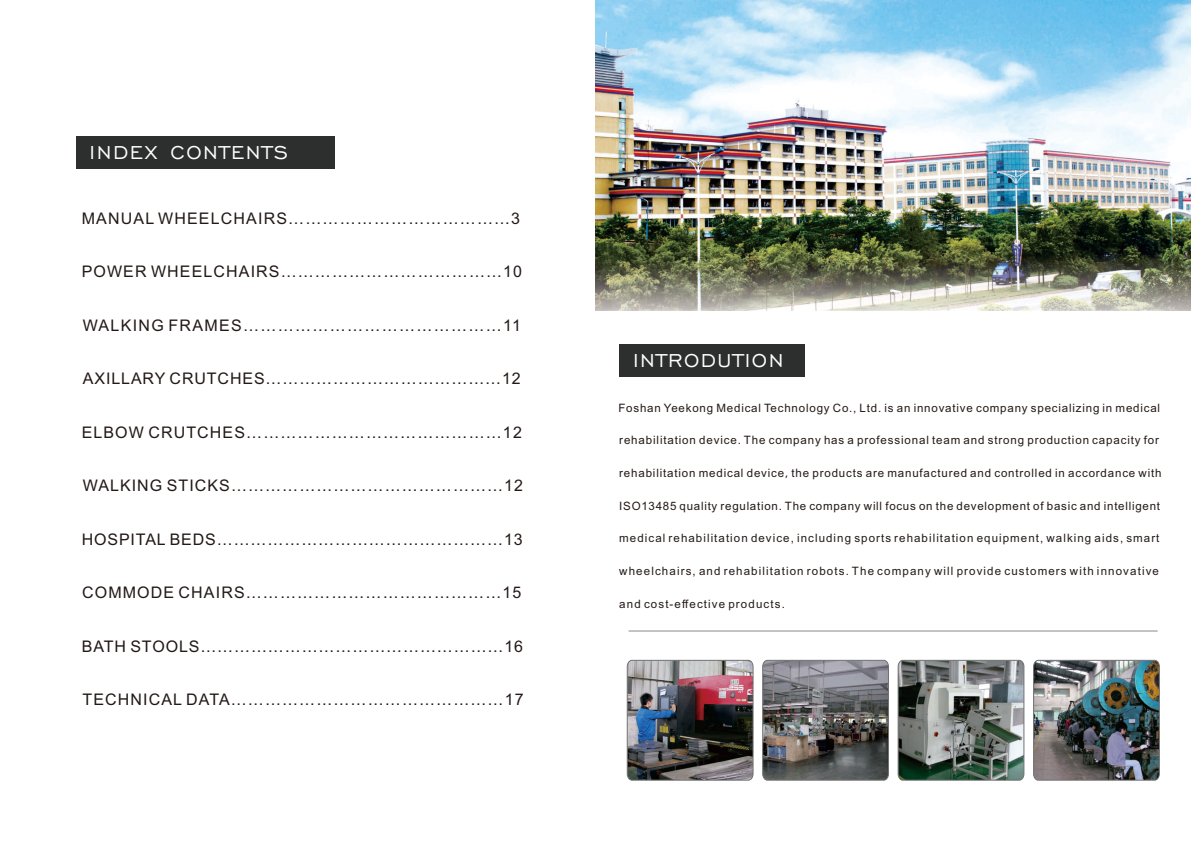
<style>
.page{position:relative;width:1191px;height:842px;background:#fff}
.page>*{position:absolute;margin:0;border:0;box-sizing:border-box;transform-origin:0 0}
.t1{font:24px "Engravers Gothic BT";letter-spacing:.065em;color:#fff}
.t2{font:16px "Arial";letter-spacing:.07em;color:#231916}
.t3{font:11.5px "Arial";letter-spacing:.075em;color:#231916}
.t4{font:11.5px "Arial";letter-spacing:.095em;color:#231916}
.s1{font-family:"Koz Go Pro"}
</style>
<div class="page">
<div style="left:76px;top:136px;width:258px;height:33px;background:#2d2f2f"></div>
<img style="left:626px;top:660px;width:127px;height:121px">
<img style="left:762px;top:660px;width:127px;height:121px">
<svg style="left:897px;top:660px;width:127px;height:121px;background:#727a76"></svg>
<img style="left:1033px;top:660px;width:127px;height:121px">
<hr style="left:628px;top:631px;width:529px;height:1px;background:#898989">
<div style="left:619px;top:344px;width:186px;height:32px;background:#2d2f2f"></div>
<img style="left:595px;top:0;width:596px;height:311px">
<h1 class="t1" style="left:90px;top:141px;width:70px">INDEX</h1>
<h1 class="t1" style="left:170px;top:141px;width:119px">CONTENTS</h1>
<h2 class="t2" style="left:82px;top:212px;width:440px">MANUAL WHEELCHAIRS…………………………………3</h2>
<h2 class="t2" style="left:82px;top:265px;width:442px">POWER WHEELCHAIRS…………………………………10</h2>
<h2 class="t2" style="left:83px;top:319px;width:440px">WALKING FRAMES………………………………………11</h2>
<h2 class="t2" style="left:83px;top:372px;width:439px">AXILLARY CRUTCHES……………………………………12</h2>
<h2 class="t2" style="left:82px;top:426px;width:442px">ELBOW CRUTCHES………………………………………12</h2>
<h2 class="t2" style="left:83px;top:480px;width:442px">WALKING STICKS…………………………………………12</h2>
<h2 class="t2" style="left:82px;top:533px;width:442px">HOSPITAL BEDS……………………………………………13</h2>
<h2 class="t2" style="left:82px;top:587px;width:441px">COMMODE CHAIRS………………………………………15</h2>
<h2 class="t2" style="left:82px;top:640px;width:443px">BATH STOOLS………………………………………………16</h2>
<h2 class="t2" style="left:83px;top:694px;width:442px">TECHNICAL DATA…………………………………………17</h2>
<h1 class="t1" style="left:633px;top:348px;width:152px">INTRODUTION</h1>
<p class="t3" style="left:618px;top:403px;width:543px">Foshan Yeekong Medical Technology Co., Ltd. is an innovative company specializing in medical</p>
<p class="t3" style="left:619px;top:436px;width:541px">rehabilitation device. The company has a professional team and strong production capacity for</p>
<p class="t3" style="left:619px;top:469px;width:544px">rehabilitation medical device<span class="s1">，</span>the products are manufactured and controlled in accordance with</p>
<p class="t3" style="left:619px;top:501px;width:542px">ISO13485 quality regulation. The company will focus on the development of basic and intelligent</p>
<p class="t3" style="left:619px;top:534px;width:542px">medical rehabilitation device, including sports rehabilitation equipment, walking aids, smart</p>
<p class="t4" style="left:619px;top:566px;width:541px">wheelchairs, and rehabilitation robots. The company will provide customers with innovative</p>
<p class="t4" style="left:619px;top:599px;width:167px">and cost-effective products.</p>
</div>
